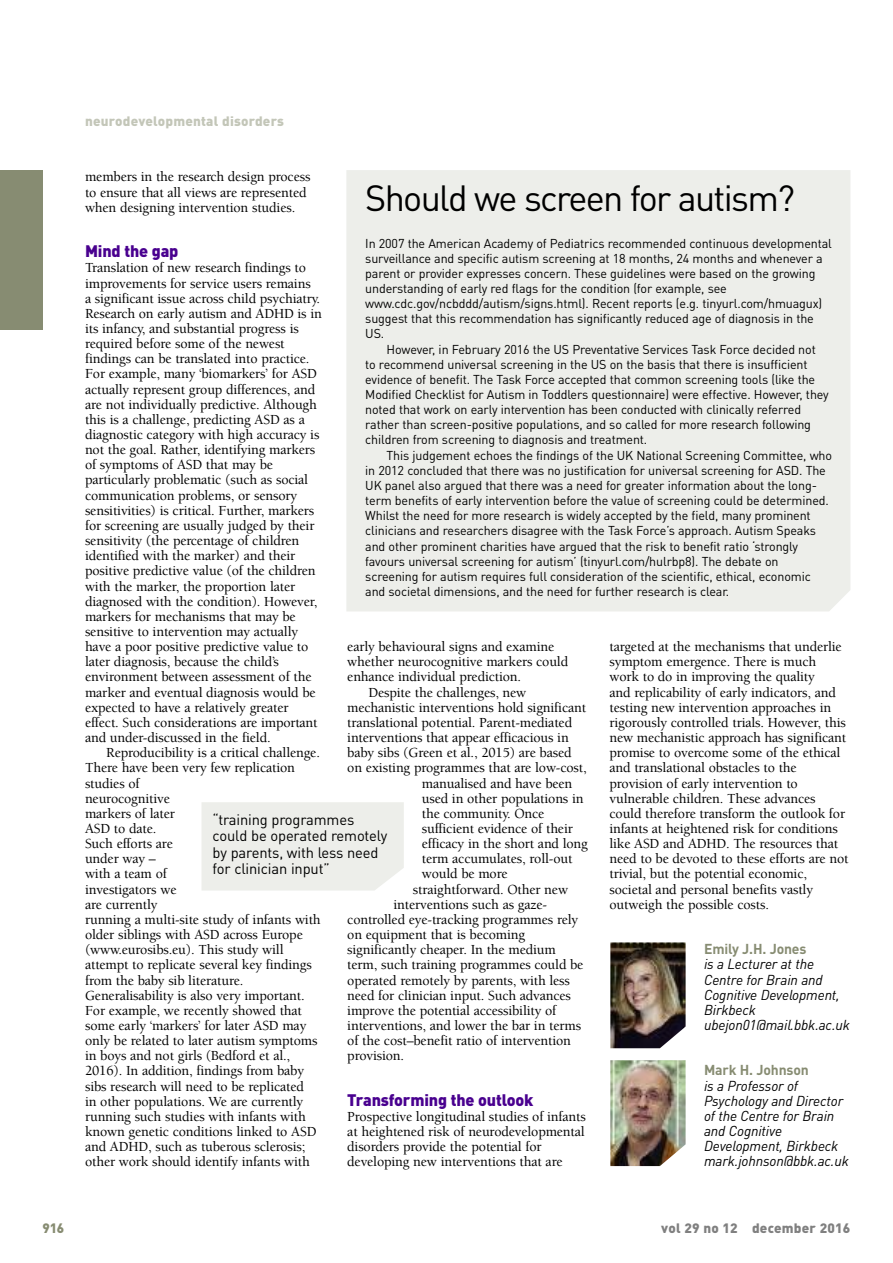
<style>
.page{position:relative;width:893px;height:1263px;background:#fff}
.page>*{position:absolute;margin:0;border:0;box-sizing:border-box;transform-origin:0 0}
.t1{font:36px "DIN Pro";letter-spacing:-.045em;color:#000}
.t2{font:900 16.5px "DIN Pro";letter-spacing:-.01em;color:#49008f}
.t3{font:15px/16.5px "DIN Pro";letter-spacing:-.01em;color:#000}
.t4{font:500 14.25px/15.1px "Berkeley Std";letter-spacing:-.01em;color:#000}
.t5{font:italic 14.25px/15.1px "DIN Pro";letter-spacing:-.01em;color:#000}
.t6{font:700 14.25px "DIN Pro";letter-spacing:-.01em;color:#878c72}
.t7{font:900 13.5px "DIN Pro";letter-spacing:.015em;color:#c3c6b8}
.t8{font:900 13.5px "DIN Pro";letter-spacing:.015em;color:#808080}
.t9{font:900 13.5px "DIN Pro";color:#878c72}
.t10{font:12.75px/15.1px "DIN Pro";letter-spacing:-.01em;color:#000}
</style>
<div class="page">
<div style="left:0;top:170px;width:43px;height:160px;background:#878c72"></div>
<div style="left:346px;top:170px;width:504px;height:441px;background:#edeeea"></div>
<div style="left:202px;top:802px;width:202px;height:88px;background:#edeeea"></div>
<img style="left:610px;top:1060px;width:76px;height:106px">
<img style="left:610px;top:942px;width:76px;height:106px">
<p class="t7" style="left:85px;top:116px;width:200px">neurodevelopmental disorders</p>
<p class="t4" style="left:85px;top:171px;width:227px">members in the research design process to ensure that all views are represented when designing intervention studies.</p>
<p class="t2" style="left:85px;top:245px;width:95px">Mind the gap</p>
<p class="t4" style="left:85px;top:261px;width:238px">Translation of new research findings to improvements for service users remains<br>a significant issue across child psychiatry.<br>Research on early autism and ADHD is in its infancy, and substantial progress is required before some of the newest findings can be translated into practice.<br>For example, many ‘biomarkers’ for ASD actually represent group differences, and are not individually predictive. Although this is a challenge, predicting ASD as a diagnostic category with high accuracy is not the goal. Rather, identifying markers of symptoms of ASD that may be particularly problematic (such as social communication problems, or sensory sensitivities) is critical. Further, markers for screening are usually judged by their sensitivity (the percentage of children identified with the marker) and their positive predictive value (of the children with the marker, the proportion later diagnosed with the condition). However, markers for mechanisms that may be sensitive to intervention may actually have a poor positive predictive value to later diagnosis, because the child’s environment between assessment of the marker and eventual diagnosis would be expected to have a relatively greater effect. Such considerations are important and under-discussed in the field.</p>
<p class="t4" style="left:85px;top:746px;width:237px;text-indent:21px">Reproducibility is a critical challenge.<br>There have been very few replication studies of<br>neurocognitive<br>markers of later<br>ASD to date.<br>Such efforts are<br>under way –<br>with a team of<br>investigators we<br>are currently<br>running a multi-site study of infants with older siblings with ASD across Europe (www.eurosibs.eu). This study will attempt to replicate several key findings from the baby sib literature.<br>Generalisability is also very important.<br>For example, we recently showed that some early ‘markers’ for later ASD may only be related to later autism symptoms in boys and not girls (Bedford et al.,<br>2016). In addition, findings from baby sibs research will need to be replicated<br>in other populations. We are currently running such studies with infants with known genetic conditions linked to ASD and ADHD, such as tuberous sclerosis; other work should identify infants with</p>
<h1 class="t1" style="left:365px;top:185px;width:431px">Should we screen for autism?</h1>
<p class="t10" style="left:365px;top:237px;width:468px">In 2007 the American Academy of Pediatrics recommended continuous developmental surveillance and specific autism screening at 18 months, 24 months and whenever a parent or provider expresses concern. These guidelines were based on the growing understanding of early red flags for the condition (for example, see www.cdc.gov/ncbddd/autism/signs.html). Recent reports (e.g. tinyurl.com/hmuagux) suggest that this recommendation has significantly reduced age of diagnosis in the US.</p>
<p class="t10" style="left:365px;top:343px;width:465px;text-indent:21px">However, in February 2016 the US Preventative Services Task Force decided not to recommend universal screening in the US on the basis that there is insufficient evidence of benefit. The Task Force accepted that common screening tools (like the Modified Checklist for Autism in Toddlers questionnaire) were effective. However, they noted that work on early intervention has been conducted with clinically referred rather than screen-positive populations, and so called for more research following children from screening to diagnosis and treatment.</p>
<p class="t10" style="left:365px;top:449px;width:468px;text-indent:21px">This judgement echoes the findings of the UK National Screening Committee, who in 2012 concluded that there was no justification for universal screening for ASD. The UK panel also argued that there was a need for greater information about the long&shy;term benefits of early intervention before the value of screening could be determined.<br>Whilst the need for more research is widely accepted by the field, many prominent clinicians and researchers disagree with the Task Force’s approach. Autism Speaks and other prominent charities have argued that the risk to benefit ratio ‘strongly favours universal screening for autism’ (tinyurl.com/hulrbp8). The debate on screening for autism requires full consideration of the scientific, ethical, economic and societal dimensions, and the need for further research is clear.</p>
<p class="t4" style="left:609px;top:640px;width:240px">targeted at the mechanisms that underlie symptom emergence. There is much work to do in improving the quality<br>and replicability of early indicators, and testing new intervention approaches in rigorously controlled trials. However, this new mechanistic approach has significant promise to overcome some of the ethical and translational obstacles to the provision of early intervention to vulnerable children. These advances could therefore transform the outlook for infants at heightened risk for conditions like ASD and ADHD. The resources that need to be devoted to these efforts are not trivial, but the potential economic, societal and personal benefits vastly outweigh the possible costs.</p>
<p class="t4" style="left:347px;top:640px;width:208px">early behavioural signs and examine</p>
<p class="t4" style="left:347px;top:655px;width:222px">whether neurocognitive markers could</p>
<p class="t4" style="left:347px;top:671px;width:175px">enhance individual prediction.</p>
<p class="t4" style="left:369px;top:686px;width:159px">Despite the challenges, new</p>
<p class="t4" style="left:347px;top:701px;width:240px">mechanistic interventions hold significant</p>
<p class="t4" style="left:347px;top:716px;width:226px">translational potential. Parent-mediated</p>
<p class="t4" style="left:347px;top:731px;width:223px">interventions that appear efficacious in</p>
<p class="t4" style="left:347px;top:746px;width:226px">baby sibs (Green et al., 2015) are based</p>
<p class="t4" style="left:347px;top:761px;width:241px">on existing programmes that are low-cost,</p>
<p class="t4" style="left:422px;top:777px;width:152px">manualised and have been</p>
<p class="t4" style="left:422px;top:792px;width:163px">used in other populations in</p>
<p class="t4" style="left:422px;top:807px;width:124px">the community. Once</p>
<p class="t4" style="left:422px;top:822px;width:153px">sufficient evidence of their</p>
<p class="t4" style="left:422px;top:837px;width:168px">efficacy in the short and long</p>
<p class="t4" style="left:422px;top:852px;width:152px">term accumulates, roll-out</p>
<p class="t4" style="left:422px;top:867px;width:87px">would be more</p>
<p class="t4" style="left:413px;top:883px;width:157px">straightforward. Other new</p>
<p class="t4" style="left:393px;top:898px;width:155px">interventions such as gaze-</p>
<p class="t4" style="left:347px;top:913px;width:232px">controlled eye-tracking programmes rely</p>
<p class="t4" style="left:347px;top:928px;width:179px">on equipment that is becoming</p>
<p class="t4" style="left:347px;top:943px;width:210px">significantly cheaper. In the medium</p>
<p class="t4" style="left:347px;top:958px;width:238px">term, such training programmes could be</p>
<p class="t4" style="left:347px;top:974px;width:224px">operated remotely by parents, with less</p>
<p class="t4" style="left:347px;top:989px;width:225px">need for clinician input. Such advances</p>
<p class="t4" style="left:347px;top:1004px;width:211px">improve the potential accessibility of</p>
<p class="t4" style="left:347px;top:1019px;width:235px">interventions, and lower the bar in terms</p>
<p class="t4" style="left:347px;top:1034px;width:225px">of the cost–benefit ratio of intervention</p>
<p class="t4" style="left:347px;top:1049px;width:58px">provision.</p>
<p class="t2" style="left:347px;top:1094px;width:188px">Transforming the outlook</p>
<p class="t4" style="left:347px;top:1110px;width:240px">Prospective longitudinal studies of infants at heightened risk of neurodevelopmental disorders provide the potential for developing new interventions that are</p>
<p class="t3" style="left:213px;top:813px;width:176px">“training programmes could be operated remotely by parents, with less need for clinician input”</p>
<p class="t6" style="left:704px;top:944px;width:104px">Emily J.H. Jones</p>
<p class="t5" style="left:704px;top:958px;width:147px">is a Lecturer at the<br>Centre for Brain and<br>Cognitive Development,<br>Birkbeck ubejon01@mail.bbk.ac.uk</p>
<p class="t6" style="left:704px;top:1065px;width:106px">Mark H. Johnson</p>
<p class="t5" style="left:704px;top:1079px;width:146px">is a Professor of<br>Psychology and Director of the Centre for Brain and Cognitive<br>Development, Birkbeck mark.johnson@bbk.ac.uk</p>
<p class="t9" style="left:43px;top:1223px;width:23px">916</p>
<p class="t8" style="left:661px;top:1223px;width:191px">vol 29 no 12 december 2016</p>
</div>
